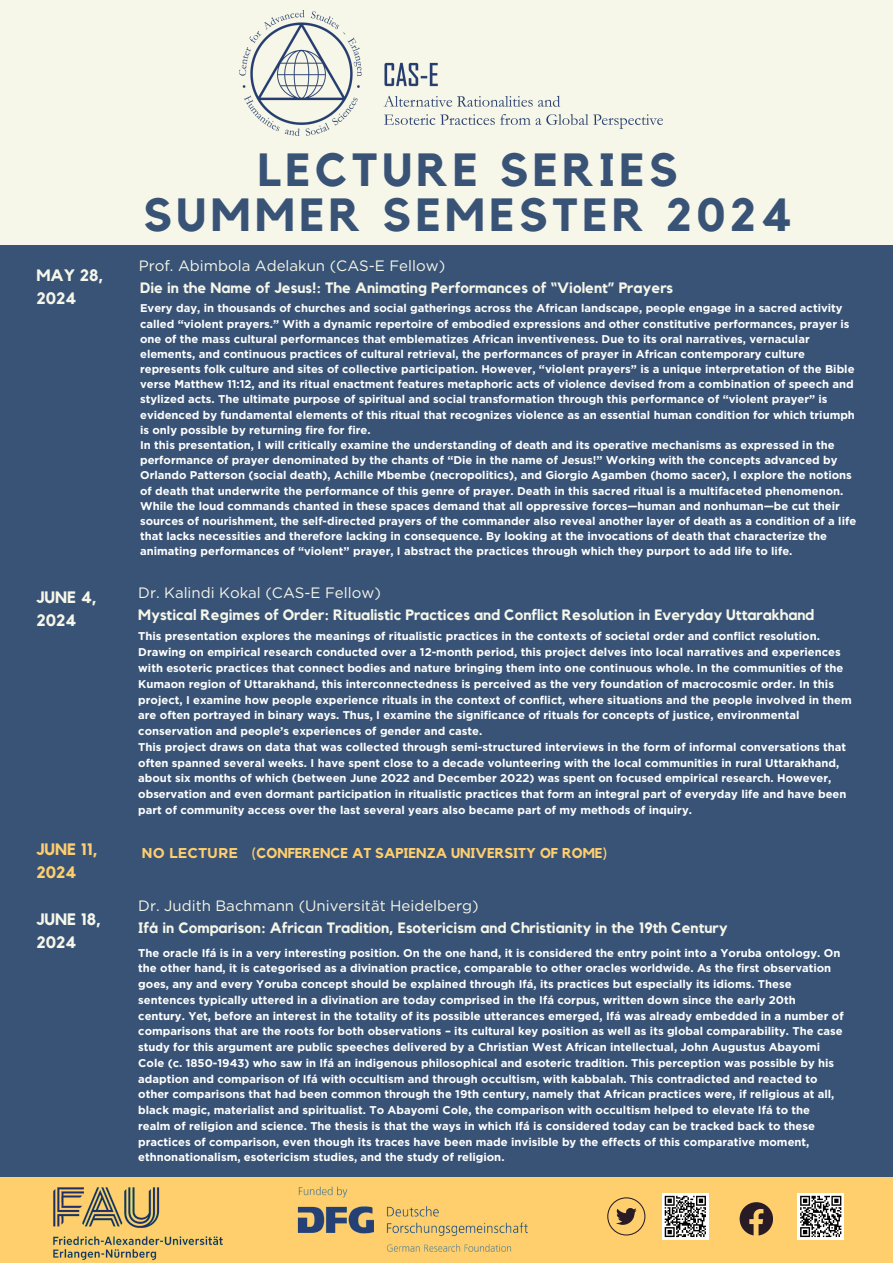
<style>
.page{position:relative;width:893px;height:1263px;background:#385376}
.page>*{position:absolute;margin:0;border:0;box-sizing:border-box;transform-origin:0 0}
.t1{font:700 46.35px/45.6px "Kollektif";letter-spacing:.1em;color:#385376;text-align:center}
.t2{font:700 16.5px/23.1px "Kollektif";color:#f6f6e9}
.t3{font:700 16.5px/23.1px "Kollektif";color:#ffce6d}
.t4{font:700 15px "Kollektif";color:#f6f6e9}
.t5{font:15px "Gotham";color:#f6f6e9}
.t6{font:700 14.25px "Kollektif";color:#ffce6d}
.t7{font:700 14.25px "Gotham";color:#ffce6d}
.t8{font:700 11.25px/15.8px "Gotham";color:#fff}
</style>
<div class="page">
<div style="left:0;top:0;width:893px;height:245px;background:#f6f6e9"></div>
<div style="left:0;top:1177px;width:893px;height:86px;background:#ffce6d"></div>
<img style="left:297px;top:1186px;width:231px;height:66px">
<img style="left:53px;top:1187px;width:170px;height:74px">
<svg style="left:607px;top:1197px;width:38px;height:38px"></svg>
<svg style="left:739px;top:1202px;width:34px;height:33px"></svg>
<div style="left:662px;top:1193px;width:47px;height:47px;background:#fff"></div>
<svg style="left:664px;top:1195px;width:42px;height:43px"></svg>
<div style="left:797px;top:1193px;width:47px;height:47px;background:#fff"></div>
<svg style="left:800px;top:1195px;width:42px;height:43px"></svg>
<img style="left:240px;top:11px;width:422px;height:125px">
<h3 class="t2" style="left:36px;top:265px;width:69px">MAY 28,<br>2024</h3>
<p class="t2" style="left:36px;top:587px;width:62px">JUNE 4,<br>2024</p>
<h4 class="t1" style="left:143px;top:149px;width:650px">LECTURE SERIES<br>SUMMER SEMESTER 2024</h4>
<h2 class="t5" style="left:139px;top:257px;width:308px">Prof. Abimbola Adelakun (CAS-E Fellow)</h2>
<p class="t4" style="left:140px;top:281px;width:534px">Die in the Name of Jesus!: The Animating Performances of “Violent” Prayers</p>
<h3 class="t8" style="left:140px;top:301px;width:716px;line-height:15.1px">Every day, in thousands of churches and social gatherings across the African landscape, people engage in a sacred activity called “violent prayers.” With a dynamic repertoire of embodied expressions and other constitutive performances, prayer is one of the mass cultural performances that emblematizes African inventiveness. Due to its oral narratives, vernacular elements, and continuous practices of cultural retrieval, the performances of prayer in African contemporary culture represents folk culture and sites of collective participation. However, “violent prayers” is a unique interpretation of the Bible verse Matthew 11:12, and its ritual enactment features metaphoric acts of violence devised from a combination of speech and stylized acts. The ultimate purpose of spiritual and social transformation through this performance of “violent prayer” is evidenced by fundamental elements of this ritual that recognizes violence as an essential human condition for which triumph is only possible by returning fire for fire.</h3>
<p class="t8" style="left:140px;top:437px;width:717px;line-height:15.1px">In this presentation, I will critically examine the understanding of death and its operative mechanisms as expressed in the performance of prayer denominated by the chants of “Die in the name of Jesus!” Working with the concepts advanced by Orlando Patterson (social death), Achille Mbembe (necropolitics), and Giorgio Agamben (homo sacer), I explore the notions of death that underwrite the performance of this genre of prayer. Death in this sacred ritual is a multifaceted phenomenon.<br>While the loud commands chanted in these spaces demand that all oppressive forces—human and nonhuman—be cut their sources of nourishment, the self-directed prayers of the commander also reveal another layer of death as a condition of a life that lacks necessities and therefore lacking in consequence. By looking at the invocations of death that characterize the animating performances of “violent” prayer, I abstract the practices through which they purport to add life to life.</p>
<h4 class="t5" style="left:138px;top:583px;width:244px">Dr. Kalindi Kokal (CAS-E Fellow)</h4>
<h2 class="t4" style="left:138px;top:608px;width:677px">Mystical Regimes of Order: Ritualistic Practices and Conflict Resolution in Everyday Uttarakhand</h2>
<p class="t8" style="left:138px;top:628px;width:715px">This presentation explores the meanings of ritualistic practices in the contexts of societal order and conflict resolution.<br>Drawing on empirical research conducted over a 12-month period, this project delves into local narratives and experiences with esoteric practices that connect bodies and nature bringing them into one continuous whole. In the communities of the Kumaon region of Uttarakhand, this interconnectedness is perceived as the very foundation of macrocosmic order. In this project, I examine how people experience rituals in the context of conflict, where situations and the people involved in them are often portrayed in binary ways. Thus, I examine the significance of rituals for concepts of justice, environmental conservation and people’s experiences of gender and caste.</p>
<h5 class="t8" style="left:138px;top:739px;width:709px">This project draws on data that was collected through semi-structured interviews in the form of informal conversations that often spanned several weeks. I have spent close to a decade volunteering with the local communities in rural Uttarakhand, about six months of which (between June 2022 and December 2022) was spent on focused empirical research. However, observation and even dormant participation in ritualistic practices that form an integral part of everyday life and have been part of community access over the last several years also became part of my methods of inquiry.</h5>
<h5 class="t3" style="left:36px;top:839px;width:63px">JUNE 11,<br>2024</h5>
<h2 class="t7" style="left:141px;top:844px;width:98px">NO LECTURE</h2>
<h4 class="t6" style="left:252px;top:846px;width:357px">(CONFERENCE AT SAPIENZA UNIVERSITY OF ROME)</h4>
<p class="t2" style="left:36px;top:908px;width:66px">JUNE 18,<br>2024</p>
<p class="t5" style="left:138px;top:897px;width:342px">Dr. Judith Bachmann (Universität Heidelberg)</p>
<p class="t4" style="left:138px;top:920px;width:591px">Ifá in Comparison: African Tradition, Esotericism and Christianity in the 19th Century</p>
<h3 class="t8" style="left:138px;top:945px;width:707px">The oracle Ifá is in a very interesting position. On the one hand, it is considered the entry point into a Yoruba ontology. On the other hand, it is categorised as a divination practice, comparable to other oracles worldwide. As the first observation goes, any and every Yoruba concept should be explained through Ifá, its practices but especially its idioms. These sentences typically uttered in a divination are today comprised in the Ifá corpus, written down since the early 20th century. Yet, before an interest in the totality of its possible utterances emerged, Ifá was already embedded in a number of comparisons that are the roots for both observations – its cultural key position as well as its global comparability. The case study for this argument are public speeches delivered by a Christian West African intellectual, John Augustus Abayomi Cole (c. 1850-1943) who saw in Ifá an indigenous philosophical and esoteric tradition. This perception was possible by his adaption and comparison of Ifá with occultism and through occultism, with kabbalah. This contradicted and reacted to other comparisons that had been common through the 19th century, namely that African practices were, if religious at all, black magic, materialist and spiritualist. To Abayomi Cole, the comparison with occultism helped to elevate Ifá to the realm of religion and science. The thesis is that the ways in which Ifá is considered today can be tracked back to these practices of comparison, even though its traces have been made invisible by the effects of this comparative moment, ethnonationalism, esotericism studies, and the study of religion.</h3>
</div>
